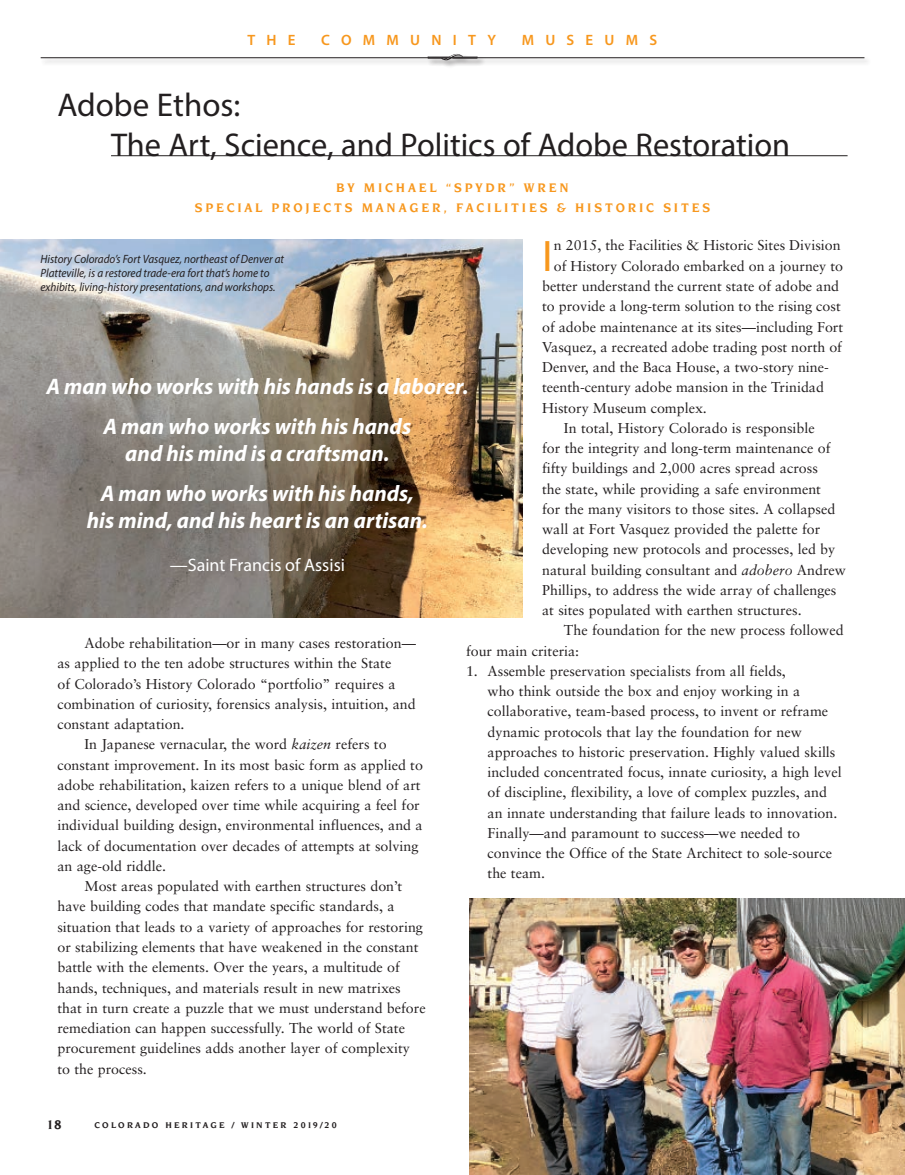
<style>
.page{position:relative;width:905px;height:1175px;background:#fff}
.page>*{position:absolute;margin:0;border:0;box-sizing:border-box;transform-origin:0 0}
.t1{font:44.25px "Myriad Pro";color:#f7971d}
.t2{font:33px/39.6px "Myriad Pro";color:#231f20}
.t3{font:italic 700 22.5px/39.9px "Myriad Pro";color:#fff;text-align:center}
.t4{font:18px "Myriad Pro";color:#fff}
.t5{font:600 15px "Myriad Pro";letter-spacing:.75em;color:#f7971d}
.t6{font:14.25px/20.2px "Sabon";color:#231f20}
.t7{font:700 13.5px/19.5px "Novarese";letter-spacing:.22em;color:#f7971d;scale:.95 1}
.t8{font:700 13.5px "Novarese";color:#231f20}
.t9{font:italic 12px/14.1px "Myriad Pro";color:#231f20;scale:.93 1}
.t10{font:700 9px "Novarese";letter-spacing:.25em;color:#231f20}
.s1{font-style:italic}
</style>
<div class="page">
<img style="left:0;top:239px;width:522px;height:378px">
<div style="left:40px;top:56px;width:831px;height:10px;background:#231f20;opacity:.5"></div>
<hr style="left:41px;top:57px;width:823px;height:1px;background:#231f20">
<div style="left:427px;top:53px;width:58px;height:15px;background:#231f20;opacity:.5"></div>
<svg style="left:428px;top:54px;width:49px;height:6px"></svg>
<hr style="left:111px;top:155px;width:736px;height:1px;background:#231f20">
<img style="left:469px;top:899px;width:435px;height:275px">
<p class="t5" style="left:247px;top:30px;width:50px">THE</p>
<p class="t5" style="left:321px;top:30px;width:176px">COMMUNITY</p>
<p class="t5" style="left:521px;top:30px;width:137px">MUSEUMS</p>
<h2 class="t2" style="left:111px;top:84px;width:680px;text-indent:-54px">Adobe Ethos:<br>The Art, Science, and Politics of Adobe Restoration</h2>
<p class="t7" style="left:336px;top:178px;width:64px">BY MICHA</p>
<p class="t7" style="left:195px;top:178px;width:395px;text-indent:224px">EL “SPYD R” WREN<br>SPECIAL PROJECT S MANAG ER, FAC</p>
<p class="t7" style="left:487px;top:198px;width:236px">ILIT IES &amp; HIST ORIC SIT ES</p>
<h1 class="t1" style="left:542px;top:228px;width:12px">I</h1>
<p class="t6" style="left:554px;top:235px;width:288px">n 2015, the Facilities &amp; Historic Sites Division</p>
<p class="t9" style="left:40px;top:252px;width:263px">History Colorado’s Fort Vasquez, northeast of Denver at<br>Platteville, is a restored trade-era fort that’s home to exhibits, living-history presentations, and workshops.</p>
<p class="t6" style="left:554px;top:255px;width:291px">of History Colorado embarked on a journey to</p>
<p class="t6" style="left:542px;top:276px;width:298px">better understand the current state of adobe and</p>
<p class="t6" style="left:542px;top:296px;width:300px">to provide a long-term solution to the rising cost</p>
<p class="t6" style="left:542px;top:316px;width:302px">of adobe maintenance at its sites—including Fort</p>
<p class="t6" style="left:542px;top:336px;width:301px">Vasquez, a recreated adobe trading post north of</p>
<p class="t6" style="left:542px;top:357px;width:288px">Denver, and the Baca House, a two-story nine-</p>
<p class="t6" style="left:542px;top:377px;width:283px">teenth-century adobe mansion in the Trinidad</p>
<p class="t6" style="left:542px;top:397px;width:166px">History Museum complex.</p>
<p class="t6" style="left:564px;top:417px;width:252px">In total, History Colorado is responsible</p>
<p class="t6" style="left:542px;top:438px;width:290px">for the integrity and long-term maintenance of</p>
<p class="t6" style="left:542px;top:458px;width:277px">fifty buildings and 2,000 acres spread across</p>
<p class="t6" style="left:542px;top:478px;width:280px">the state, while providing a safe environment</p>
<p class="t6" style="left:542px;top:498px;width:294px">for the many visitors to those sites. A collapsed</p>
<p class="t6" style="left:542px;top:519px;width:279px">wall at Fort Vasquez provided the palette for</p>
<p class="t6" style="left:542px;top:539px;width:295px">developing new protocols and processes, led by</p>
<p class="t6" style="left:542px;top:559px;width:305px">natural building consultant and <span class="s1">adobero</span> Andrew</p>
<p class="t6" style="left:542px;top:579px;width:296px">Phillips, to address the wide array of challenges</p>
<p class="t6" style="left:542px;top:600px;width:261px">at sites populated with earthen structures.</p>
<p class="t6" style="left:564px;top:620px;width:281px">The foundation for the new process followed</p>
<p class="t6" style="left:466px;top:640px;width:115px">four main criteria:</p>
<p class="t6" style="left:487px;top:660px;width:355px;text-indent:-22px">1. Assemble preservation specialists from all fields,<br>who think outside the box and enjoy working in a collaborative, team-based process, to invent or reframe dynamic protocols that lay the foundation for new approaches to historic preservation. Highly valued skills included concentrated focus, innate curiosity, a high level of discipline, flexibility, a love of complex puzzles, and an innate understanding that failure leads to innovation.<br>Finally—and paramount to success—we needed to convince the Office of the State Architect to sole-source the team.</p>
<h3 class="t3" style="left:46px;top:365px;width:423px">A man who works with his hands is a laborer.<br>A man who works with his hands</h3>
<h3 class="t3" style="left:101px;top:432px;width:314px">and his mind is a craftsman.<br>A man who works with his hands,</h3>
<h3 class="t3" style="left:87px;top:499px;width:342px">his mind, and his heart is an artisan.</h3>
<p class="t4" style="left:170px;top:553px;width:177px">—Saint Francis of Assisi</p>
<p class="t6" style="left:84px;top:633px;width:333px">Adobe rehabilitation—or in many cases restoration—</p>
<p class="t6" style="left:57px;top:653px;width:335px">as applied to the ten adobe structures within the State</p>
<p class="t6" style="left:57px;top:673px;width:339px">of Colorado’s History Colorado “portfolio” requires a</p>
<p class="t6" style="left:57px;top:693px;width:360px">combination of curiosity, forensics analysis, intuition, and</p>
<p class="t6" style="left:57px;top:714px;width:129px">constant adaptation.</p>
<p class="t6" style="left:84px;top:734px;width:304px">In Japanese vernacular, the word <span class="s1">kaizen</span> refers to</p>
<p class="t6" style="left:57px;top:754px;width:367px">constant improvement. In its most basic form as applied to</p>
<p class="t6" style="left:57px;top:774px;width:365px">adobe rehabilitation, kaizen refers to a unique blend of art</p>
<p class="t6" style="left:57px;top:795px;width:364px">and science, developed over time while acquiring a feel for</p>
<p class="t6" style="left:57px;top:815px;width:367px">individual building design, environmental influences, and a</p>
<p class="t6" style="left:57px;top:835px;width:363px">lack of documentation over decades of attempts at solving</p>
<p class="t6" style="left:57px;top:855px;width:110px">an age-old riddle.</p>
<p class="t6" style="left:84px;top:876px;width:319px">Most areas populated with earthen structures don’t</p>
<p class="t6" style="left:57px;top:896px;width:338px">have building codes that mandate specific standards, a</p>
<p class="t6" style="left:57px;top:916px;width:367px">situation that leads to a variety of approaches for restoring</p>
<p class="t6" style="left:57px;top:936px;width:363px">or stabilizing elements that have weakened in the constant</p>
<p class="t6" style="left:57px;top:957px;width:344px">battle with the elements. Over the years, a multitude of</p>
<p class="t6" style="left:57px;top:977px;width:345px">hands, techniques, and materials result in new matrixes</p>
<p class="t6" style="left:57px;top:997px;width:370px">that in turn create a puzzle that we must understand before</p>
<p class="t6" style="left:57px;top:1017px;width:349px">remediation can happen successfully. The world of State</p>
<p class="t6" style="left:57px;top:1038px;width:354px">procurement guidelines adds another layer of complexity</p>
<p class="t6" style="left:57px;top:1058px;width:91px">to the process.</p>
<p class="t8" style="left:46px;top:1117px;width:17px">18</p>
<p class="t10" style="left:94px;top:1120px;width:17px">COLOR</p>
<p class="t10" style="left:135px;top:1120px;width:46px">ADO HERI</p>
<p class="t10" style="left:195px;top:1120px;width:86px">TAGE / WIN TER</p>
<p class="t10" style="left:293px;top:1120px;width:45px">2019/20</p>
</div>
